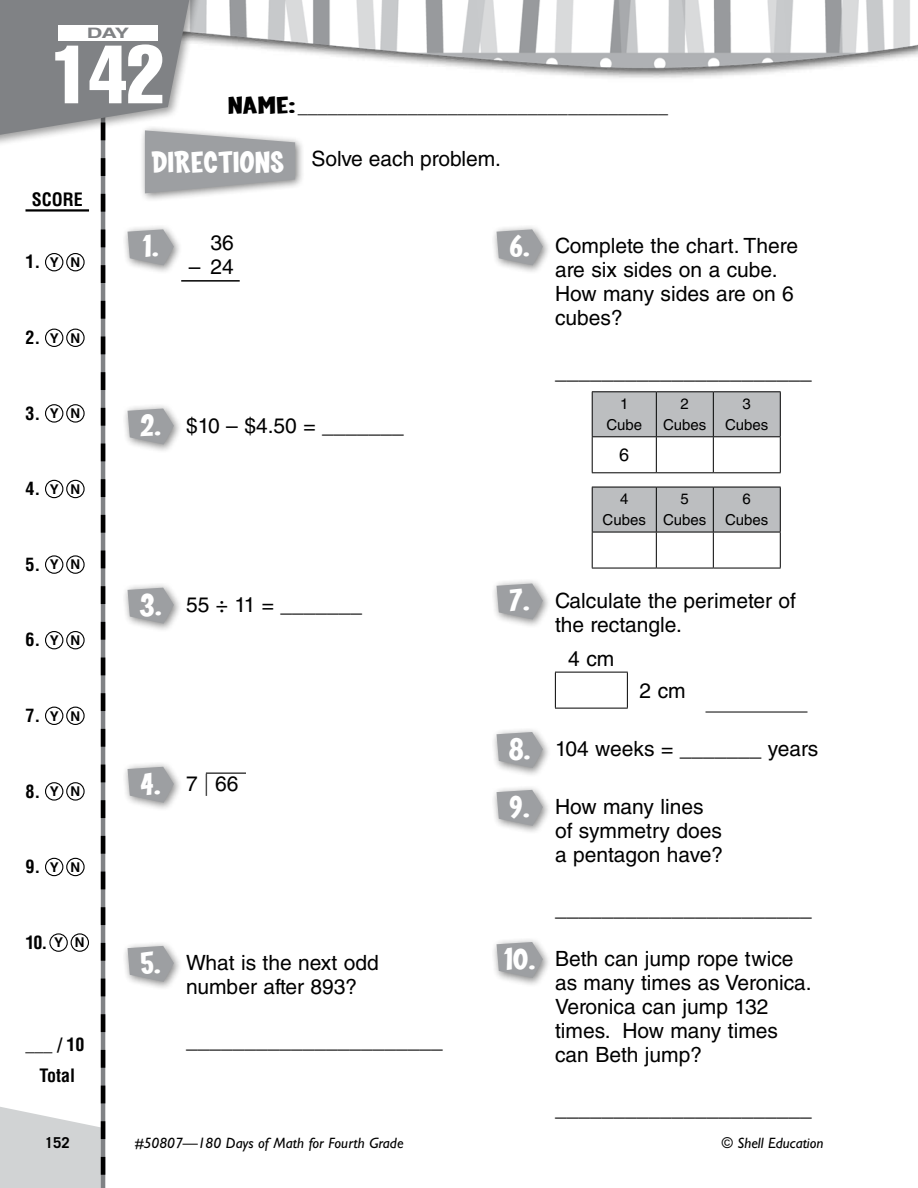
<style>
.page{position:relative;width:918px;height:1188px;background:#fff}
.page>*{position:absolute;margin:0;border:0;box-sizing:border-box;transform-origin:0 0}
.t1{font:81px "Helvetica LT Std Comp";color:#fff}
.t2{font:700 30px "Coop";color:#fff;scale:1.4 1}
.t3{font:21px/24px "Helvetica LT Std";color:#000}
.t4{font:700 condensed 18px/30.6px "Helvetica LT Std";color:#000;text-align:center}
.t5{font:18px "Helvetica LT Std";color:#000}
.t6{font:italic 15px "Gill Sans Std";color:#000}
.t7{font:15px/21px "Helvetica LT Std";color:#000;text-align:center}
.t8{font:700 15px "Trade Gothic LT Std";color:#000}
.t9{font:700 14.4px "Helvetica LT Std";color:#808285;scale:1.5 1}
.s1{font-family:"Coop";font-weight:700;font-size:24px}
.s2{font-stretch:normal;font-size:13.5px}
.s3{font-family:"Coop";font-weight:700;font-size:30px;color:#fff}
</style>
<div class="page">
<img style="left:295px;top:0;width:623px;height:78px">
<div style="left:139px;top:124px;width:167px;height:79px;background:#000;opacity:.5"></div>
<svg style="left:0;top:0;width:295px;height:1188px"></svg>
<div style="left:490px;top:223px;width:62px;height:52px;background:#000;opacity:.5"></div>
<svg style="left:497px;top:229px;width:46px;height:36px;background:#a9aaac"></svg>
<svg style="left:592px;top:392px;width:188px;height:140px"></svg>
<hr style="left:592px;top:391px;width:64px;height:1px;background:#000">
<hr style="left:592px;top:392px;width:1px;height:44px;background:#000">
<hr style="left:656px;top:391px;width:57px;height:1px;background:#000">
<hr style="left:656px;top:392px;width:1px;height:44px;background:#000">
<hr style="left:713px;top:391px;width:68px;height:1px;background:#000">
<hr style="left:713px;top:392px;width:1px;height:44px;background:#000">
<hr style="left:780px;top:392px;width:1px;height:44px;background:#000">
<hr style="left:592px;top:436px;width:64px;height:1px;background:#000">
<hr style="left:592px;top:437px;width:1px;height:35px;background:#000">
<hr style="left:656px;top:436px;width:57px;height:1px;background:#000">
<hr style="left:656px;top:437px;width:1px;height:35px;background:#000">
<hr style="left:713px;top:436px;width:68px;height:1px;background:#000">
<hr style="left:713px;top:437px;width:1px;height:35px;background:#000">
<hr style="left:780px;top:437px;width:1px;height:35px;background:#000">
<hr style="left:592px;top:472px;width:64px;height:1px;background:#000">
<hr style="left:656px;top:472px;width:57px;height:1px;background:#000">
<hr style="left:713px;top:472px;width:68px;height:1px;background:#000">
<hr style="left:592px;top:487px;width:64px;height:1px;background:#000">
<hr style="left:592px;top:487px;width:1px;height:45px;background:#000">
<hr style="left:656px;top:487px;width:57px;height:1px;background:#000">
<hr style="left:656px;top:487px;width:1px;height:45px;background:#000">
<hr style="left:713px;top:487px;width:68px;height:1px;background:#000">
<hr style="left:713px;top:487px;width:1px;height:45px;background:#000">
<hr style="left:780px;top:487px;width:1px;height:45px;background:#000">
<hr style="left:592px;top:532px;width:64px;height:1px;background:#000">
<hr style="left:592px;top:532px;width:1px;height:36px;background:#000">
<hr style="left:656px;top:532px;width:57px;height:1px;background:#000">
<hr style="left:656px;top:532px;width:1px;height:36px;background:#000">
<hr style="left:713px;top:532px;width:68px;height:1px;background:#000">
<hr style="left:713px;top:532px;width:1px;height:36px;background:#000">
<hr style="left:780px;top:532px;width:1px;height:36px;background:#000">
<hr style="left:592px;top:568px;width:64px;height:1px;background:#000">
<hr style="left:656px;top:568px;width:57px;height:1px;background:#000">
<hr style="left:713px;top:568px;width:68px;height:1px;background:#000">
<div style="left:490px;top:577px;width:62px;height:52px;background:#000;opacity:.5"></div>
<svg style="left:497px;top:583px;width:46px;height:37px;background:#aaabae"></svg>
<hr style="left:555px;top:672px;width:73px;height:1px;background:#000">
<hr style="left:555px;top:672px;width:1px;height:36px;background:#000">
<hr style="left:627px;top:672px;width:1px;height:36px;background:#000">
<hr style="left:555px;top:708px;width:73px;height:1px;background:#000">
<div style="left:490px;top:726px;width:62px;height:51px;background:#000;opacity:.5"></div>
<svg style="left:497px;top:732px;width:46px;height:36px;background:#a8aaac"></svg>
<div style="left:490px;top:784px;width:62px;height:51px;background:#000;opacity:.5"></div>
<svg style="left:497px;top:790px;width:46px;height:36px;background:#a9aaac"></svg>
<div style="left:490px;top:936px;width:62px;height:51px;background:#000;opacity:.5"></div>
<svg style="left:497px;top:942px;width:46px;height:36px;background:#a8aaac"></svg>
<hr style="left:181px;top:280px;width:59px;height:2px;background:#000">
<hr style="left:705px;top:712px;width:102px;height:1px;background:#000">
<p class="t9" style="left:87px;top:24px;width:30px">DAY</p>
<h1 class="t1" style="left:52px;top:23px;width:114px">142</h1>
<p class="t5" style="left:228px;top:97px;width:442px"><span class="s1">NAME:</span>______________________________________</p>
<p class="t3" style="left:311px;top:147px;width:191px">Solve each problem.</p>
<h2 class="t2" style="left:152px;top:147px;width:96px">DIRECTIONS</h2>
<p class="t4" style="left:32px;top:184px;width:53px">SCORE</p>
<p class="t4" style="left:25px;top:246px;width:56px">1. <span class="s2">Y N</span></p>
<p class="t4" style="left:26px;top:322px;width:56px">2. <span class="s2">Y N</span></p>
<p class="t4" style="left:26px;top:398px;width:56px">3. <span class="s2">Y N</span></p>
<p class="t4" style="left:26px;top:473px;width:56px">4. <span class="s2">Y N</span></p>
<p class="t4" style="left:26px;top:549px;width:56px">5. <span class="s2">Y N</span></p>
<p class="t4" style="left:26px;top:624px;width:56px">6. <span class="s2">Y N</span></p>
<p class="t4" style="left:26px;top:700px;width:56px">7. <span class="s2">Y N</span></p>
<p class="t4" style="left:26px;top:776px;width:56px">8. <span class="s2">Y N</span></p>
<p class="t4" style="left:26px;top:851px;width:56px">9. <span class="s2">Y N</span></p>
<p class="t4" style="left:26px;top:927px;width:61px">10. <span class="s2">Y N</span></p>
<p class="t4" style="left:26px;top:1029px;width:61px">___ / 10<br>Total</p>
<p class="t8" style="left:45px;top:1133px;width:27px">152</p>
<h2 class="t2" style="left:143px;top:231px;width:13px">1.</h2>
<p class="t3" style="left:210px;top:231px;width:25px">36</p>
<p class="t3" style="left:189px;top:255px;width:47px">– 24</p>
<p class="t3" style="left:140px;top:413px;width:265px"><span class="s3">2.</span> $10 – $4.50 = _______</p>
<p class="t3" style="left:140px;top:592px;width:224px"><span class="s3">3.</span> 55 ÷ 11 = _______</p>
<p class="t3" style="left:141px;top:771px;width:99px"><span class="s3">4.</span> 7∙66</p>
<p class="t3" style="left:186px;top:951px;width:194px;text-indent:-46px"><span class="s3">5.</span> What is the next odd number after 893?</p>
<p class="t3" style="left:186px;top:1028px;width:258px">______________________</p>
<p class="t3" style="left:555px;top:234px;width:245px;text-indent:-46px"><span class="s3">6.</span> Complete the chart. There are six sides on a cube.<br>How many sides are on 6 cubes?</p>
<p class="t3" style="left:555px;top:360px;width:258px">______________________</p>
<p class="t7" style="left:606px;top:393px;width:37px">1<br>Cube</p>
<p class="t7" style="left:663px;top:393px;width:45px">2<br>Cubes</p>
<p class="t7" style="left:725px;top:393px;width:45px">3<br>Cubes</p>
<p class="t5" style="left:619px;top:445px;width:12px">6</p>
<p class="t7" style="left:603px;top:489px;width:45px">4<br>Cubes</p>
<p class="t7" style="left:663px;top:489px;width:45px">5<br>Cubes</p>
<p class="t7" style="left:725px;top:489px;width:45px">6<br>Cubes</p>
<p class="t3" style="left:555px;top:588px;width:243px;text-indent:-46px"><span class="s3">7.</span> Calculate the perimeter of the rectangle.</p>
<p class="t3" style="left:568px;top:647px;width:48px">4 cm</p>
<p class="t3" style="left:640px;top:678px;width:48px">2 cm</p>
<p class="t3" style="left:509px;top:737px;width:311px"><span class="s3">8.</span> 104 weeks = _______ years</p>
<p class="t3" style="left:555px;top:794px;width:170px;text-indent:-45px"><span class="s3">9.</span> How many lines of symmetry does a pentagon have?</p>
<p class="t3" style="left:555px;top:896px;width:258px">______________________</p>
<p class="t3" style="left:555px;top:947px;width:258px;text-indent:-51px"><span class="s3">10.</span> Beth can jump rope twice as many times as Veronica.<br>Veronica can jump 132 times. How many times can Beth jump?</p>
<p class="t3" style="left:555px;top:1097px;width:258px">______________________</p>
<p class="t6" style="left:135px;top:1134px;width:270px">#50807—180 Days of Math for Fourth Grade</p>
<p class="t6" style="left:722px;top:1134px;width:103px">© Shell Education</p>
</div>
